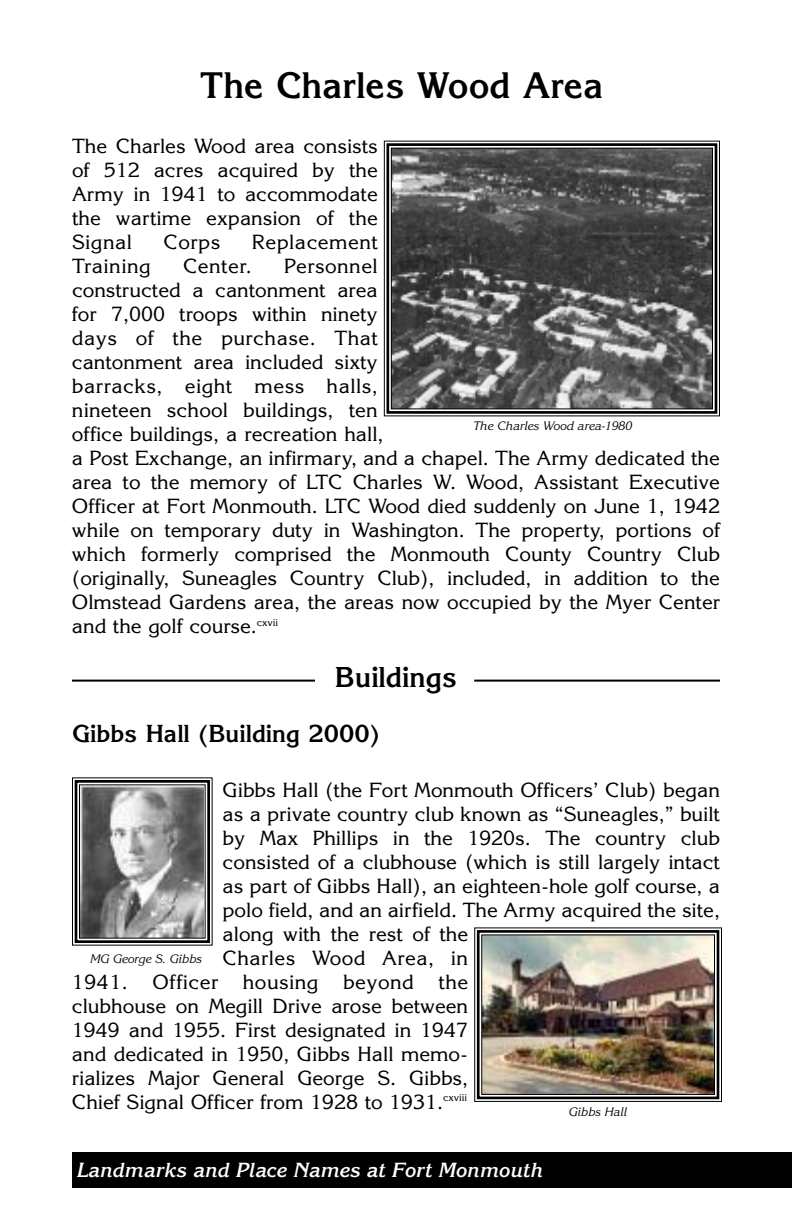
<style>
.page{position:relative;width:792px;height:1224px;background:#fff}
.page>*{position:absolute;margin:0;border:0;box-sizing:border-box;transform-origin:0 0}
.t1{font:700 36px "Korinna";color:#000}
.t2{font:700 28px "Korinna";color:#000}
.t3{font:700 24px "Korinna";color:#000}
.t4{font:20px/24px "Korinna";color:#000;text-align:justify}
.t5{font:20px "Korinna";letter-spacing:.025em;color:#000}
.t6{font:italic 700 20px "Korinna";color:#fff}
.t7{font:italic 12px "Korinna";color:#000}
</style>
<div class="page">
<div style="left:72px;top:1152px;width:720px;height:36px;background:#000"></div>
<img style="left:393px;top:150px;width:318px;height:257px">
<div style="left:384px;top:141px;width:336px;height:275px;border:1px solid #000"></div>
<div style="left:386px;top:143px;width:331px;height:271px;border:3px solid #000"></div>
<div style="left:391px;top:148px;width:322px;height:261px;border:1px solid #000"></div>
<img style="left:483px;top:936px;width:230px;height:157px">
<div style="left:474px;top:927px;width:248px;height:175px;border:1px solid #000"></div>
<div style="left:477px;top:930px;width:242px;height:169px;border:3px solid #000"></div>
<div style="left:481px;top:934px;width:234px;height:161px;border:1px solid #000"></div>
<img style="left:81px;top:786px;width:123px;height:151px">
<div style="left:75px;top:780px;width:135px;height:163px;border:3px solid #000"></div>
<div style="left:79px;top:784px;width:127px;height:155px;border:1px solid #000"></div>
<hr style="left:72px;top:680px;width:243px;height:2px;background:#000">
<hr style="left:474px;top:680px;width:246px;height:2px;background:#000">
<h1 class="t1" style="left:200px;top:72px;width:405px">The Charles Wood Area</h1>
<p class="t4" style="left:72px;top:137px;width:307px">The Charles Wood area consists of 512 acres acquired by the Army in 1941 to accommodate the wartime expansion of the Signal</p>
<p class="t4" style="left:164px;top:233px;width:58px">Corps</p>
<p class="t5" style="left:252px;top:235px;width:128px">Replacement</p>
<p class="t5" style="left:72px;top:259px;width:80px">Training</p>
<p class="t4" style="left:183px;top:257px;width:70px">Center.</p>
<p class="t4" style="left:72px;top:257px;width:650px;text-align:left;text-indent:212px">Personnel<br>constructed a cantonment area<br>for 7,000 troops within ninety<br>days of the purchase. That<br>cantonment area included sixty<br>barracks, eight mess halls,<br>nineteen school buildings, ten<br>office buildings, a recreation hall,<br>a Post Exchange, an infirmary, and a chapel. The Army dedicated the area to the memory of LTC Charles W. Wood, Assistant Executive Officer at Fort Monmouth. LTC Wood died suddenly on June 1, 1942 while on temporary duty in Washington. The property, portions of which formerly comprised the Monmouth County Country Club (originally, Suneagles Country Club), included, in addition to the Olmstead Gardens area, the areas now occupied by the Myer Center and the golf course.<sup>cxvii</sup></p>
<h2 class="t2" style="left:335px;top:667px;width:124px">Buildings</h2>
<p class="t3" style="left:72px;top:725px;width:309px">Gibbs Hall (Building 2000)</p>
<p class="t4" style="left:223px;top:780px;width:499px">Gibbs Hall (the Fort Monmouth Officers’ Club) began</p>
<p class="t4" style="left:223px;top:804px;width:499px">as a private country club known as “Suneagles,” built</p>
<p class="t4" style="left:223px;top:828px;width:499px">by Max Phillips in the 1920s. The country club</p>
<p class="t4" style="left:223px;top:852px;width:499px">consisted of a clubhouse (which is still largely intact</p>
<p class="t4" style="left:223px;top:876px;width:499px">as part of Gibbs Hall), an eighteen-hole golf course, a</p>
<p class="t4" style="left:223px;top:900px;width:499px">polo field, and an airfield. The Army acquired the site,</p>
<p class="t4" style="left:223px;top:924px;width:247px">along with the rest of the</p>
<p class="t5" style="left:223px;top:950px;width:247px">Charles Wood Area, in</p>
<p class="t5" style="left:72px;top:974px;width:398px">1941. Officer housing beyond the</p>
<p class="t4" style="left:72px;top:996px;width:398px">clubhouse on Megill Drive arose between</p>
<p class="t4" style="left:72px;top:1020px;width:398px">1949 and 1955. First designated in 1947</p>
<p class="t4" style="left:72px;top:1044px;width:398px">and dedicated in 1950, Gibbs Hall memo-</p>
<p class="t4" style="left:72px;top:1068px;width:398px">rializes Major General George S. Gibbs,</p>
<p class="t4" style="left:72px;top:1092px;width:396px">Chief Signal Officer from 1928 to 1931.<sup>cxviii</sup></p>
<p class="t7" style="left:473px;top:421px;width:160px">The Charles Wood area-1980</p>
<p class="t7" style="left:90px;top:955px;width:113px">MG George S. Gibbs</p>
<p class="t7" style="left:568px;top:1107px;width:60px">Gibbs Hall</p>
<p class="t6" style="left:76px;top:1163px;width:468px">Landmarks and Place Names at Fort Monmouth</p>
</div>
